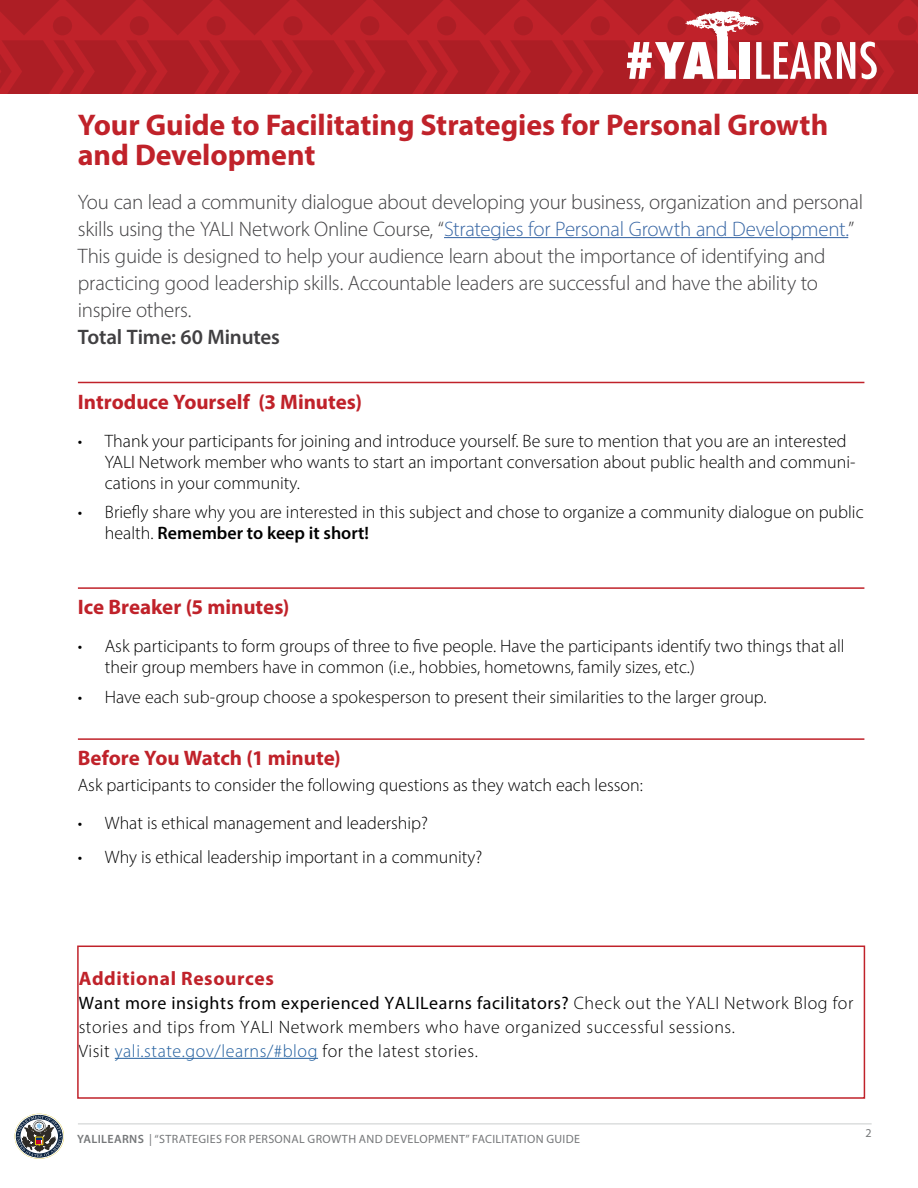
<style>
.page{position:relative;width:918px;height:1188px;background:#fff}
.page>*{position:absolute;margin:0;border:0;box-sizing:border-box;transform-origin:0 0}
.t1{font:700 30px/30px "Myriad Pro";letter-spacing:-.005em;color:#c0222a}
.t2{font:300 21px/27px "Myriad Pro";letter-spacing:-.015em;color:#414042}
.t3{font:700 21px "Myriad Pro";color:#c0222a}
.t4{font:600 21px "Myriad Pro";letter-spacing:-.005em;color:#414042}
.t5{font:700 19.5px "Myriad Pro";letter-spacing:.03em;color:#c0222a}
.t6{font:300 18px/21px "Myriad Pro";color:#000}
.t7{font:300 18px/24px "Myriad Pro";letter-spacing:.03em;color:#000}
.t8{font:12px "Myriad Pro";letter-spacing:.03em;color:#757779}
.s1{color:#3a68a5}
.s2{font-weight:600}
.s3{font-weight:400}
.s4{color:#215e9e}
</style>
<div class="page">
<hr style="left:78px;top:1124px;width:794px;height:1px;background:#cbcdce">
<svg style="left:0;top:0;width:918px;height:94px;background:#b82e34"></svg>
<div style="left:15px;top:1114px;width:49px;height:44px;border:1px solid #fff;border-radius:50%"></div>
<svg style="left:17px;top:1116px;width:45px;height:41px"></svg>
<hr style="left:78px;top:382px;width:786px;height:1px;background:#c0222a">
<hr style="left:78px;top:587px;width:786px;height:2px;background:#c0222a">
<hr style="left:78px;top:738px;width:786px;height:2px;background:#c0222a">
<hr style="left:444px;top:237px;width:404px;height:1px;background:#3a68a5">
<hr style="left:115px;top:1058px;width:203px;height:1px;background:#215e9e">
<div style="left:77px;top:946px;width:788px;height:153px;border:2px solid #c0222a"></div>
<h1 class="t1" style="left:78px;top:109px;width:752px">Your Guide to Facilitating Strategies for Personal Growth and Development</h1>
<p class="t2" style="left:78px;top:188px;width:787px">You can lead a community dialogue about developing your business, organization and personal skills using the YALI Network Online Course, “<span class="s1">Strategies for Personal Growth and Development.</span>” This guide is designed to help your audience learn about the importance of identifying and practicing good leadership skills. Accountable leaders are successful and have the ability to inspire others.</p>
<p class="t4" style="left:78px;top:323px;width:204px">Total Time: 60 Minutes</p>
<p class="t3" style="left:78px;top:388px;width:286px">Introduce Yourself (3 Minutes)</p>
<p class="t6" style="left:105px;top:430px;width:752px;text-indent:-27px">• Thank your participants for joining and introduce yourself. Be sure to mention that you are an interested<br>YALI Network member who wants to start an important conversation about public health and communi&shy;cations in your community.</p>
<p class="t6" style="left:105px;top:502px;width:760px;text-indent:-27px">• Briefly share why you are interested in this subject and chose to organize a community dialogue on public health. <span class="s2">Remember to keep it short!</span></p>
<p class="t3" style="left:78px;top:594px;width:213px">Ice Breaker (5 minutes)</p>
<p class="t6" style="left:105px;top:636px;width:741px;text-indent:-27px">• Ask participants to form groups of three to five people. Have the participants identify two things that all their group members have in common (i.e., hobbies, hometowns, family sizes, etc.)</p>
<p class="t6" style="left:78px;top:686px;width:690px">• Have each sub-group choose a spokesperson to present their similarities to the larger group.</p>
<p class="t3" style="left:78px;top:745px;width:264px">Before You Watch (1 minute)</p>
<p class="t6" style="left:78px;top:774px;width:567px">Ask participants to consider the following questions as they watch each lesson:</p>
<p class="t6" style="left:78px;top:812px;width:352px">• What is ethical management and leadership?</p>
<p class="t6" style="left:78px;top:846px;width:406px">• Why is ethical leadership important in a community?</p>
<p class="t5" style="left:79px;top:965px;width:197px">Additional Resources</p>
<p class="t7" style="left:79px;top:990px;width:776px"><span class="s3">Want more insights from experienced YALILearns facilitators?</span> Check out the YALI Network Blog for stories and tips from YALI Network members who have organized successful sessions.<br>Visit <span class="s4">yali.state.gov/learns/#blog</span> for the latest stories.</p>
<p class="t8" style="left:77px;top:1132px;width:505px"><span class="s2">YALILEARNS</span> | “STRATEGIES FOR PERSONAL GROWTH AND DEVELOPMENT” FACILITATION GUIDE</p>
<p class="t8" style="left:865px;top:1126px;width:8px">2</p>
</div>
